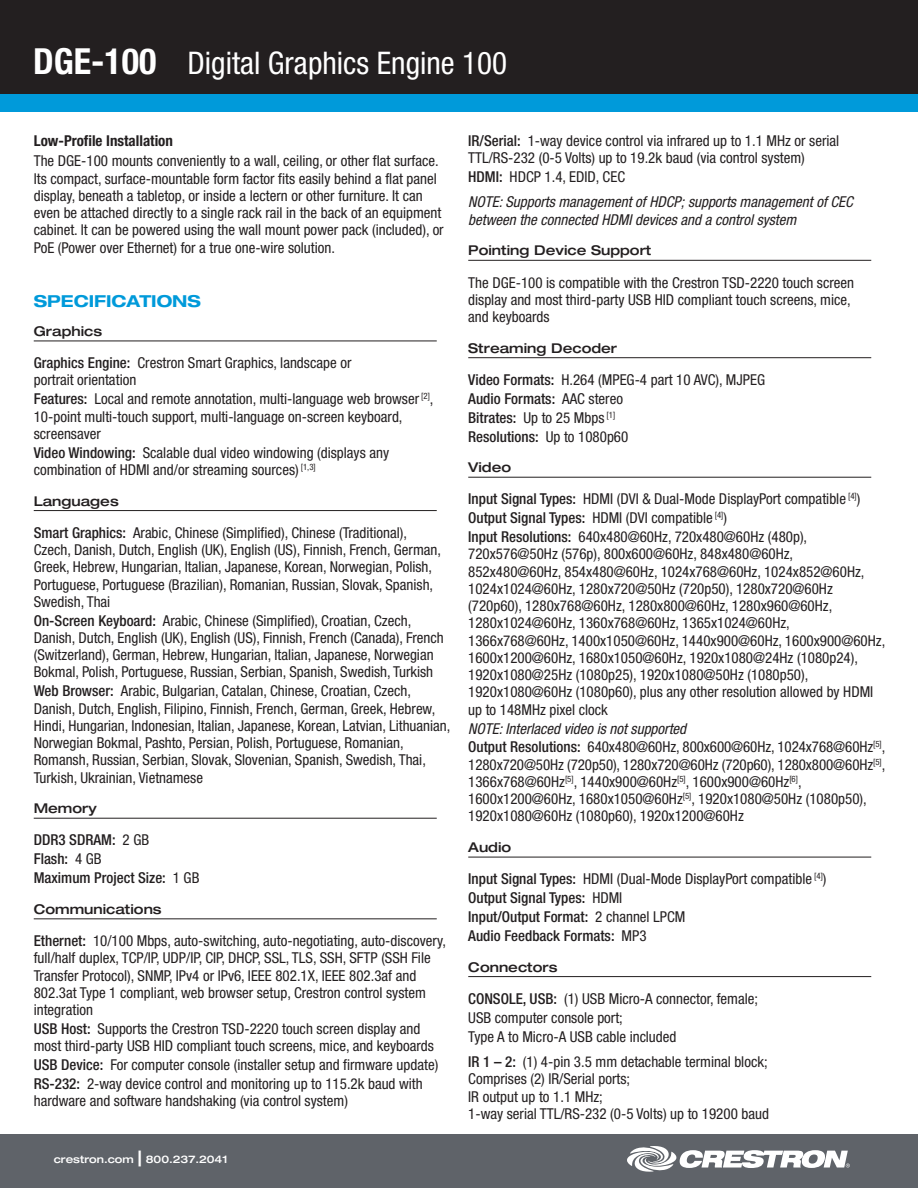
<style>
.page{position:relative;width:918px;height:1188px;background:#fff}
.page>*{position:absolute;margin:0;border:0;box-sizing:border-box;transform-origin:0 0}
.t1{font:condensed 31.2px "Helvetica Neue LT Std";color:#fff}
.SPECIFICATIONS_title{font:700 expanded 16.5px "Helvetica Neue LT Std";color:#009ada}
.spec_description{font:condensed 15px/17.2px "Helvetica Neue LT Std";color:#231f20}
.spec_description-2{font:500 condensed 15px "Helvetica Neue LT Std";color:#231f20}
.spec_description-3{font:italic condensed 15px/17.2px "Helvetica Neue LT Std";color:#231f20}
.bold_copy_headings{font:700 condensed 15px "Helvetica Neue LT Std";color:#231f20}
.spec_header{font:500 expanded 13.5px "Helvetica Neue LT Std";color:#231f20}
.t2{font:500 expanded 10.5px "Helvetica Neue LT Std";color:#fff}
.s1{font-weight:700;font-size:36px}
.s2{font-weight:500}
.s3{font-weight:400}
.s4{font-size:21px}
</style>
<div class="page">
<div style="left:0;top:0;width:918px;height:94px;background:#231f20"></div>
<div style="left:0;top:94px;width:918px;height:18px;background:#009ada"></div>
<div style="left:0;top:1134px;width:918px;height:54px;background:#5f6369"></div>
<svg style="left:627px;top:1146px;width:223px;height:26px"></svg>
<hr style="left:34px;top:341px;width:403px;height:1px;background:#231f20">
<hr style="left:34px;top:510px;width:403px;height:1px;background:#231f20">
<hr style="left:34px;top:818px;width:403px;height:1px;background:#231f20">
<hr style="left:34px;top:918px;width:403px;height:1px;background:#231f20">
<hr style="left:468px;top:260px;width:403px;height:1px;background:#231f20">
<hr style="left:468px;top:357px;width:403px;height:1px;background:#231f20">
<hr style="left:468px;top:477px;width:403px;height:1px;background:#231f20">
<hr style="left:468px;top:857px;width:403px;height:1px;background:#231f20">
<hr style="left:468px;top:976px;width:403px;height:1px;background:#231f20">
<h1 class="t1" style="left:33px;top:45px;width:475px"><span class="s1">DGE-100</span> Digital Graphics Engine 100</h1>
<p class="bold_copy_headings" style="left:34px;top:131px;width:141px">Low-Profile Installation</p>
<p class="spec_description" style="left:34px;top:152px;width:412px">The DGE-100 mounts conveniently to a wall, ceiling, or other flat surface.<br>Its compact, surface-mountable form factor fits easily behind a flat panel display, beneath a tabletop, or inside a lectern or other furniture. It can even be attached directly to a single rack rail in the back of an equipment cabinet. It can be powered using the wall mount power pack (included), or PoE (Power over Ethernet) for a true one-wire solution.</p>
<p class="SPECIFICATIONS_title" style="left:34px;top:291px;width:169px">SPECIFICATIONS</p>
<p class="spec_header" style="left:34px;top:323px;width:70px">Graphics</p>
<p class="spec_description" style="left:34px;top:354px;width:319px"><span class="s2">Graphics Engine:</span> Crestron Smart Graphics, landscape or portrait orientation</p>
<p class="spec_description" style="left:34px;top:390px;width:401px"><span class="s2">Features:</span> Local and remote annotation, multi-language web browser <sup>[2]</sup>,<br>10-point multi-touch support, multi-language on-screen keyboard, screensaver</p>
<p class="spec_description" style="left:34px;top:444px;width:357px"><span class="s2">Video Windowing:</span> Scalable dual video windowing (displays any combination of HDMI and/or streaming sources) <sup>[1,3]</sup></p>
<p class="spec_header" style="left:34px;top:492px;width:87px">Languages</p>
<p class="spec_description" style="left:34px;top:524px;width:409px"><span class="s2">Smart Graphics:</span> Arabic, Chinese (Simplified), Chinese (Traditional), Czech, Danish, Dutch, English (UK), English (US), Finnish, French, German, Greek, Hebrew, Hungarian, Italian, Japanese, Korean, Norwegian, Polish, Portuguese, Portuguese (Brazilian), Romanian, Russian, Slovak, Spanish, Swedish, Thai</p>
<p class="spec_description" style="left:34px;top:612px;width:412px"><span class="s2">On-Screen Keyboard:</span> Arabic, Chinese (Simplified), Croatian, Czech, Danish, Dutch, English (UK), English (US), Finnish, French (Canada), French (Switzerland), German, Hebrew, Hungarian, Italian, Japanese, Norwegian Bokmal, Polish, Portuguese, Russian, Serbian, Spanish, Swedish, Turkish</p>
<p class="spec_description" style="left:34px;top:682px;width:418px"><span class="s2">Web Browser:</span> Arabic, Bulgarian, Catalan, Chinese, Croatian, Czech, Danish, Dutch, English, Filipino, Finnish, French, German, Greek, Hebrew, Hindi, Hungarian, Indonesian, Italian, Japanese, Korean, Latvian, Lithuanian, Norwegian Bokmal, Pashto, Persian, Polish, Portuguese, Romanian, Romansh, Russian, Serbian, Slovak, Slovenian, Spanish, Swedish, Thai, Turkish, Ukrainian, Vietnamese</p>
<p class="spec_header" style="left:34px;top:800px;width:64px">Memory</p>
<p class="spec_description-2" style="left:34px;top:831px;width:117px">DDR3 SDRAM: <span class="s3">2 GB</span></p>
<p class="spec_description-2" style="left:34px;top:850px;width:70px">Flash: <span class="s3">4 GB</span></p>
<p class="spec_description-2" style="left:34px;top:869px;width:167px">Maximum Project Size: <span class="s3">1 GB</span></p>
<p class="spec_header" style="left:34px;top:901px;width:129px">Communications</p>
<p class="spec_description" style="left:34px;top:932px;width:414px"><span class="s2">Ethernet:</span> 10/100 Mbps, auto-switching, auto-negotiating, auto-discovery, full/half duplex, TCP/IP, UDP/IP, CIP, DHCP, SSL, TLS, SSH, SFTP (SSH File Transfer Protocol), SNMP, IPv4 or IPv6, IEEE 802.1X, IEEE 802.3af and 802.3at Type 1 compliant, web browser setup, Crestron control system integration</p>
<p class="spec_description" style="left:34px;top:1020px;width:402px"><span class="s2">USB Host:</span> Supports the Crestron TSD-2220 touch screen display and most third-party USB HID compliant touch screens, mice, and keyboards</p>
<p class="spec_description" style="left:34px;top:1056px;width:406px"><span class="s2">USB Device:</span> For computer console (installer setup and firmware update)</p>
<p class="spec_description" style="left:34px;top:1075px;width:391px"><span class="s2">RS-232:</span> 2-way device control and monitoring up to 115.2k baud with hardware and software handshaking (via control system)</p>
<p class="t2" style="left:54px;top:1153px;width:175px">crestron.com <span class="s4">|</span> 800.237.2041</p>
<p class="spec_description" style="left:468px;top:132px;width:373px"><span class="s2">IR/Serial:</span> 1-way device control via infrared up to 1.1 MHz or serial<br>TTL/RS-232 (0-5 Volts) up to 19.2k baud (via control system)</p>
<p class="spec_description" style="left:468px;top:168px;width:158px"><span class="s2">HDMI:</span> HDCP 1.4, EDID, CEC</p>
<p class="spec_description-3" style="left:468px;top:194px;width:386px">NOTE: Supports management of HDCP; supports management of CEC between the connected HDMI devices and a control system</p>
<p class="spec_header" style="left:468px;top:242px;width:185px">Pointing Device Support</p>
<p class="spec_description" style="left:468px;top:274px;width:387px">The DGE-100 is compatible with the Crestron TSD-2220 touch screen display and most third-party USB HID compliant touch screens, mice, and keyboards</p>
<p class="spec_header" style="left:468px;top:340px;width:150px">Streaming Decoder</p>
<p class="spec_description" style="left:468px;top:371px;width:298px"><span class="s2">Video Formats:</span> H.264 (MPEG-4 part 10 AVC), MJPEG</p>
<p class="spec_description-2" style="left:468px;top:390px;width:156px">Audio Formats: <span class="s3">AAC stereo</span></p>
<p class="spec_description" style="left:468px;top:409px;width:149px"><span class="s2">Bitrates:</span> Up to 25 Mbps <sup>[1]</sup></p>
<p class="spec_description-2" style="left:468px;top:427px;width:162px">Resolutions: <span class="s3">Up to 1080p60</span></p>
<p class="spec_header" style="left:468px;top:459px;width:44px">Video</p>
<p class="spec_description" style="left:468px;top:490px;width:394px"><span class="s2">Input Signal Types:</span> HDMI (DVI &amp; Dual-Mode DisplayPort compatible <sup>[4]</sup>)</p>
<p class="spec_description" style="left:468px;top:509px;width:260px"><span class="s2">Output Signal Types:</span> HDMI (DVI compatible <sup>[4]</sup>)</p>
<p class="spec_description" style="left:468px;top:528px;width:419px"><span class="s2">Input Resolutions:</span> 640x480@60Hz, 720x480@60Hz (480p), 720x576@50Hz (576p), 800x600@60Hz, 848x480@60Hz, 852x480@60Hz, 854x480@60Hz, 1024x768@60Hz, 1024x852@60Hz, 1024x1024@60Hz, 1280x720@50Hz (720p50), 1280x720@60Hz (720p60), 1280x768@60Hz, 1280x800@60Hz, 1280x960@60Hz, 1280x1024@60Hz, 1360x768@60Hz, 1365x1024@60Hz, 1366x768@60Hz, 1400x1050@60Hz, 1440x900@60Hz, 1600x900@60Hz, 1600x1200@60Hz, 1680x1050@60Hz, 1920x1080@24Hz (1080p24), 1920x1080@25Hz (1080p25), 1920x1080@50Hz (1080p50), 1920x1080@60Hz (1080p60), plus any other resolution allowed by HDMI up to 148MHz pixel clock</p>
<p class="spec_description-3" style="left:468px;top:720px;width:219px">NOTE: Interlaced video is not supported</p>
<p class="spec_description" style="left:468px;top:738px;width:419px"><span class="s2">Output Resolutions:</span> 640x480@60Hz, 800x600@60Hz, 1024x768@60Hz<sup>[5]</sup>, 1280x720@50Hz (720p50), 1280x720@60Hz (720p60), 1280x800@60Hz<sup>[5]</sup>, 1366x768@60Hz<sup>[5]</sup>, 1440x900@60Hz<sup>[5]</sup>, 1600x900@60Hz<sup>[6]</sup>, 1600x1200@60Hz, 1680x1050@60Hz<sup>[5]</sup>, 1920x1080@50Hz (1080p50), 1920x1080@60Hz (1080p60), 1920x1200@60Hz</p>
<p class="spec_header" style="left:468px;top:839px;width:44px">Audio</p>
<p class="spec_description" style="left:468px;top:870px;width:360px"><span class="s2">Input Signal Types:</span> HDMI (Dual-Mode DisplayPort compatible <sup>[4]</sup>)</p>
<p class="spec_description-2" style="left:468px;top:889px;width:156px">Output Signal Types: <span class="s3">HDMI</span></p>
<p class="spec_description-2" style="left:468px;top:908px;width:219px">Input/Output Format: <span class="s3">2 channel LPCM</span></p>
<p class="spec_description-2" style="left:468px;top:927px;width:180px">Audio Feedback Formats: <span class="s3">MP3</span></p>
<p class="spec_header" style="left:468px;top:958px;width:91px">Connectors</p>
<p class="spec_description" style="left:468px;top:990px;width:291px"><span class="s2">CONSOLE, USB:</span> (1) USB Micro-A connector, female;</p>
<p class="spec_description" style="left:468px;top:1009px;width:156px">USB computer console port;</p>
<p class="spec_description" style="left:468px;top:1028px;width:210px">Type A to Micro-A USB cable included</p>
<p class="spec_description" style="left:468px;top:1053px;width:302px"><span class="s2">IR 1 – 2:</span> (1) 4-pin 3.5 mm detachable terminal block; Comprises (2) IR/Serial ports;<br>IR output up to 1.1 MHz;<br>1-way serial TTL/RS-232 (0-5 Volts) up to 19200 baud</p>
</div>
